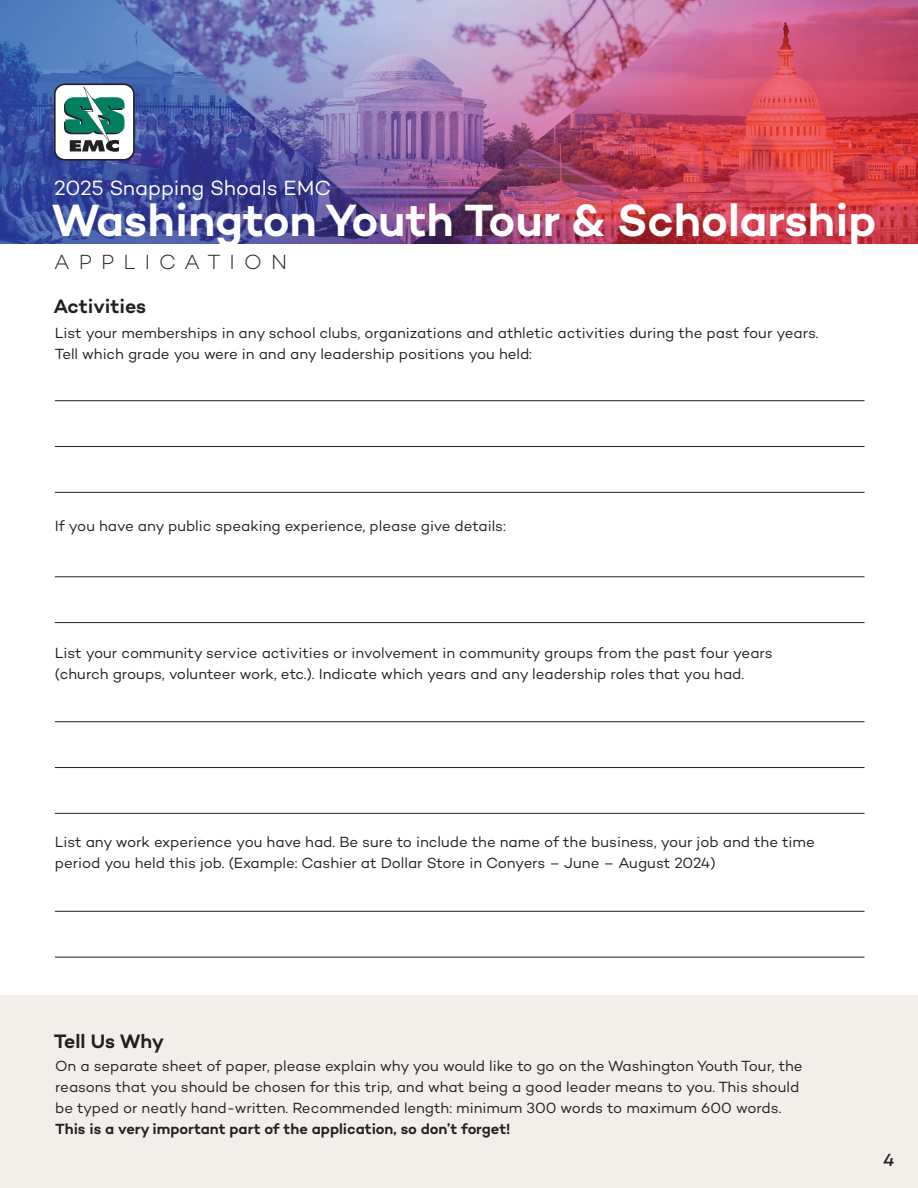
<style>
.page{position:relative;width:918px;height:1188px;background:#fff}
.page>*{position:absolute;margin:0;border:0;box-sizing:border-box;transform-origin:0 0}
.t1{font:600 46.05px "Campton";letter-spacing:-.005em;color:#fff}
.t2{font:21px "Campton";color:#fff}
.t3{font:300 20.85px "Campton";letter-spacing:.44em;color:#231f20}
.t4{font:600 19.8px "Campton";letter-spacing:-.005em;color:#231f20}
.t5{font:italic 500 18px "Campton";color:#231f20}
.t6{font:15px/21px "Campton";letter-spacing:-.005em;color:#231f20}
.t7{font:600 15px "Campton";color:#231f20}
</style>
<div class="page">
<div style="left:0;top:996px;width:918px;height:192px;background:#f2eeea"></div>
<img style="left:0;top:0;width:918px;height:243px">
<svg style="left:54px;top:83px;width:81px;height:78px"></svg>
<hr style="left:55px;top:576px;width:810px;height:1px;background:#231f20">
<hr style="left:55px;top:622px;width:810px;height:1px;background:#231f20">
<hr style="left:55px;top:911px;width:810px;height:1px;background:#231f20">
<hr style="left:55px;top:957px;width:810px;height:1px;background:#231f20">
<hr style="left:55px;top:400px;width:810px;height:1px;background:#231f20">
<hr style="left:55px;top:446px;width:810px;height:1px;background:#231f20">
<hr style="left:55px;top:492px;width:810px;height:1px;background:#231f20">
<hr style="left:55px;top:721px;width:810px;height:1px;background:#231f20">
<hr style="left:55px;top:767px;width:810px;height:1px;background:#231f20">
<hr style="left:55px;top:813px;width:810px;height:1px;background:#231f20">
<h2 class="t2" style="left:54px;top:175px;width:279px">2025 Snapping Shoals EMC</h2>
<h1 class="t1" style="left:52px;top:191px;width:827px">Washington Youth Tour &amp; Scholarship</h1>
<h3 class="t3" style="left:54px;top:249px;width:235px">APPLICATION</h3>
<h3 class="t4" style="left:53px;top:294px;width:94px">Activities</h3>
<p class="t6" style="left:55px;top:322px;width:765px">List your memberships in any school clubs, organizations and athletic activities during the past four years.<br>Tell which grade you were in and any leadership positions you held:</p>
<p class="t6" style="left:55px;top:515px;width:453px">If you have any public speaking experience, please give details:</p>
<p class="t6" style="left:55px;top:642px;width:719px">List your community service activities or involvement in community groups from the past four years (church groups, volunteer work, etc.). Indicate which years and any leadership roles that you had.</p>
<p class="t6" style="left:55px;top:831px;width:762px">List any work experience you have had. Be sure to include the name of the business, your job and the time period you held this job. (Example: Cashier at Dollar Store in Conyers – June – August 2024)</p>
<h3 class="t4" style="left:54px;top:1028px;width:112px">Tell Us Why</h3>
<p class="t6" style="left:55px;top:1055px;width:749px">On a separate sheet of paper, please explain why you would like to go on the Washington Youth Tour, the reasons that you should be chosen for this trip, and what being a good leader means to you. This should be typed or neatly hand-written. Recommended length: minimum 300 words to maximum 600 words.</p>
<p class="t7" style="left:55px;top:1119px;width:457px">This is a very important part of the application, so don’t forget!</p>
<p class="t5" style="left:883px;top:1149px;width:13px">4</p>
</div>
